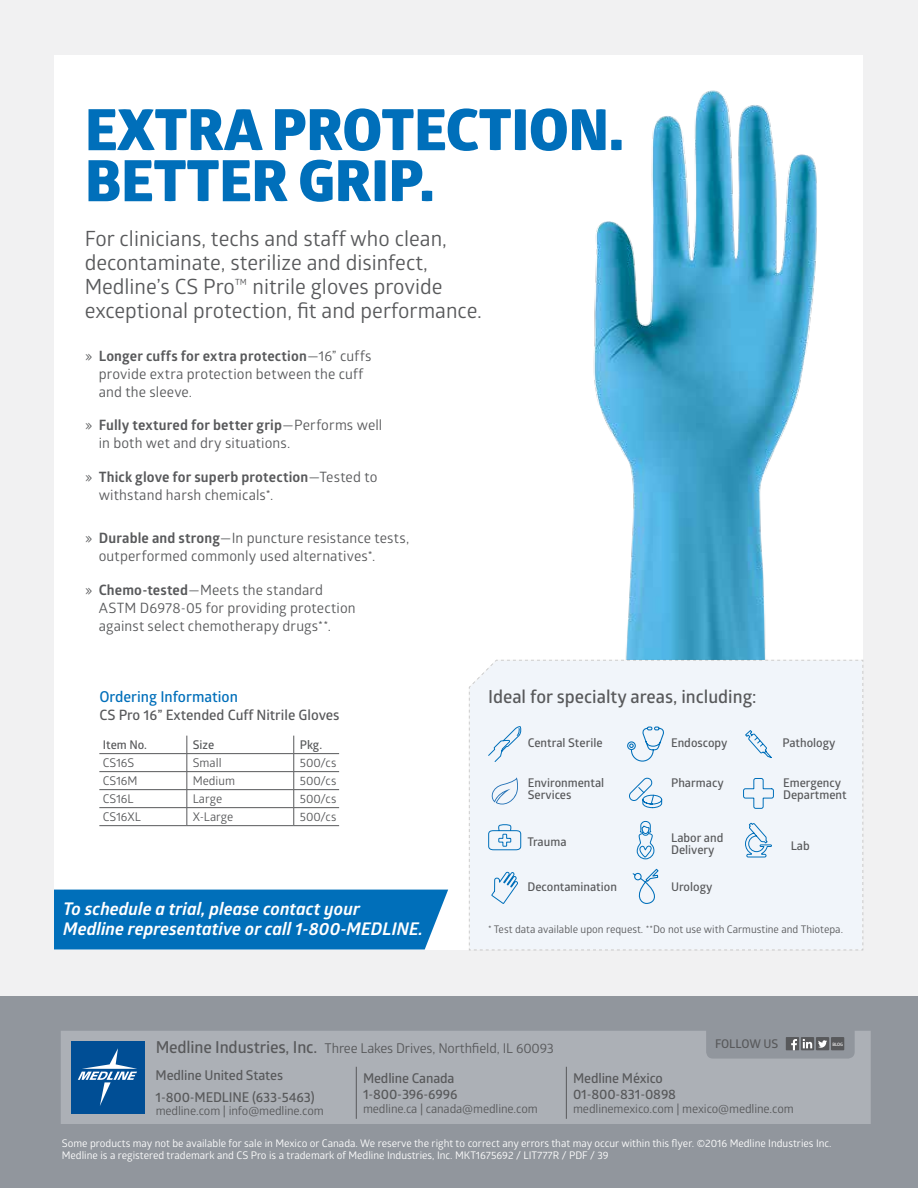
<style>
.page{position:relative;width:918px;height:1188px;background:#f1f1f2}
.page>*{position:absolute;margin:0;border:0;box-sizing:border-box;transform-origin:0 0}
.t1{font:800 57px/51px "Glober";color:#006fba}
.t2{font:21px/24px "Glober";color:#58595b}
.t3{font:600 18px "Glober";color:#58595b}
.t4{font:italic 700 17.55px/20px "Glober";color:#fff}
.t5{font:600 15px "Glober";color:#006fba}
.t6{font:14.25px/18px "Glober";letter-spacing:.01em;color:#58595b}
.t7{font:600 14.25px "Glober";color:#58595b}
.t8{font:600 13.5px/16.2px "Glober";letter-spacing:-.01em;color:#58595b}
.t9{font:13.5px/27.5px "Glober";letter-spacing:-.01em;color:#58595b}
.t10{font:12px "Glober";letter-spacing:-.01em;color:#58595b}
.t11{font:600 12px/12px "Glober";color:#58595b}
.t12{font:10.5px/12px "Glober";color:#fff}
.t13{font:10.5px "Glober";color:#58595b}
.t14{font:600 4.5px "Glober";color:#fff}
.s1{font-weight:700}
.s2{font-weight:600;font-size:16.5px}
.s3{font-weight:600}
</style>
<div class="page">
<div style="left:55px;top:55px;width:808px;height:895px;background:#fff"></div>
<div style="left:0;top:997px;width:918px;height:191px;background:#91969d"></div>
<div style="left:61px;top:1031px;width:810px;height:93px;background:#acb0b6"></div>
<hr style="left:356px;top:1067px;width:1px;height:52px;background:#58595b">
<hr style="left:566px;top:1067px;width:1px;height:52px;background:#58595b">
<svg style="left:801px;top:1037px;width:13px;height:13px"></svg>
<svg style="left:803px;top:1039px;width:9px;height:9px"></svg>
<div style="left:816px;top:1037px;width:13px;height:13px;background:#58595b"></div>
<svg style="left:818px;top:1040px;width:9px;height:8px"></svg>
<div style="left:786px;top:1037px;width:13px;height:13px;background:#58595b"></div>
<svg style="left:791px;top:1039px;width:6px;height:11px"></svg>
<div style="left:831px;top:1037px;width:13px;height:13px;background:#58595b"></div>
<div style="left:71px;top:1041px;width:73px;height:73px;background:#004e95"></div>
<svg style="left:78px;top:1048px;width:59px;height:58px"></svg>
<img style="left:593px;top:90px;width:224px;height:569px">
<hr style="left:99px;top:753px;width:88px;height:1px;background:#58595b">
<hr style="left:187px;top:753px;width:107px;height:1px;background:#58595b">
<hr style="left:294px;top:753px;width:45px;height:1px;background:#58595b">
<hr style="left:99px;top:771px;width:88px;height:1px;background:#58595b">
<hr style="left:187px;top:771px;width:107px;height:1px;background:#58595b">
<hr style="left:294px;top:771px;width:45px;height:1px;background:#58595b">
<hr style="left:99px;top:789px;width:88px;height:1px;background:#58595b">
<hr style="left:187px;top:789px;width:107px;height:1px;background:#58595b">
<hr style="left:294px;top:789px;width:45px;height:1px;background:#58595b">
<hr style="left:99px;top:807px;width:88px;height:1px;background:#58595b">
<hr style="left:187px;top:807px;width:107px;height:1px;background:#58595b">
<svg style="left:187px;top:736px;width:1px;height:89px"></svg>
<hr style="left:294px;top:807px;width:45px;height:1px;background:#58595b">
<svg style="left:294px;top:736px;width:1px;height:89px"></svg>
<hr style="left:99px;top:825px;width:88px;height:1px;background:#58595b">
<hr style="left:187px;top:825px;width:107px;height:1px;background:#58595b">
<hr style="left:294px;top:825px;width:45px;height:1px;background:#58595b">
<div style="left:54px;top:890px;width:394px;height:60px;background:#006fba"></div>
<div style="left:469px;top:660px;width:394px;height:291px;background:#f1f5fa"></div>
<h1 class="t1" style="left:85px;top:104px;width:540px">EXTRA PROTECTION.<br>BETTER GRIP.</h1>
<h2 class="t2" style="left:85px;top:226px;width:399px">For clinicians, techs and staff who clean, decontaminate, sterilize and disinfect, Medline’s CS Pro™ nitrile gloves provide exceptional protection, fit and performance.</h2>
<p class="t6" style="left:99px;top:346px;width:274px;text-indent:-13px">» <span class="s1">Longer cuffs for extra protection</span>—16” cuffs provide extra protection between the cuff and the sleeve.</p>
<p class="t6" style="left:99px;top:416px;width:285px;text-indent:-13px">» <span class="s1">Fully textured for better grip</span>—Performs well in both wet and dry situations.</p>
<p class="t6" style="left:99px;top:467px;width:280px;text-indent:-13px">» <span class="s1">Thick glove for superb protection</span>—Tested to withstand harsh chemicals*.</p>
<p class="t6" style="left:99px;top:528px;width:312px;text-indent:-13px">» <span class="s1">Durable and strong</span>—In puncture resistance tests, outperformed commonly used alternatives*.</p>
<p class="t6" style="left:99px;top:580px;width:259px;text-indent:-13px">» <span class="s1">Chemo-tested</span>—Meets the standard<br>ASTM D6978-05 for providing protection against select chemotherapy drugs**.</p>
<p class="t5" style="left:99px;top:686px;width:140px">Ordering Information</p>
<p class="t7" style="left:99px;top:705px;width:242px">CS Pro 16” Extended Cuff Nitrile Gloves</p>
<p class="t11" style="left:103px;top:739px;width:46px">Item No.</p>
<p class="t11" style="left:193px;top:739px;width:23px">Size</p>
<p class="t11" style="left:300px;top:739px;width:24px">Pkg.</p>
<p class="t10" style="left:103px;top:754px;width:33px">CS16S</p>
<p class="t10" style="left:193px;top:754px;width:30px">Small</p>
<p class="t10" style="left:300px;top:754px;width:38px">500/cs</p>
<p class="t10" style="left:103px;top:773px;width:36px">CS16M</p>
<p class="t10" style="left:193px;top:773px;width:44px">Medium</p>
<p class="t10" style="left:300px;top:773px;width:38px">500/cs</p>
<p class="t10" style="left:103px;top:791px;width:32px">CS16L</p>
<p class="t10" style="left:193px;top:791px;width:31px">Large</p>
<p class="t10" style="left:300px;top:791px;width:38px">500/cs</p>
<p class="t10" style="left:103px;top:809px;width:40px">CS16XL</p>
<p class="t10" style="left:193px;top:809px;width:42px">X-Large</p>
<p class="t10" style="left:300px;top:809px;width:38px">500/cs</p>
<p class="t4" style="left:63px;top:899px;width:361px">To schedule a trial, please contact your<br>Medline representative or call 1-800-MEDLINE.</p>
<p class="t3" style="left:488px;top:684px;width:270px">Ideal for specialty areas, including:</p>
<p class="t11" style="left:528px;top:736px;width:76px">Central Sterile</p>
<p class="t11" style="left:671px;top:736px;width:58px">Endoscopy</p>
<p class="t11" style="left:782px;top:736px;width:55px">Pathology</p>
<p class="t11" style="left:671px;top:776px;width:54px">Pharmacy</p>
<p class="t11" style="left:528px;top:776px;width:78px">Environmental<br>Services</p>
<p class="t11" style="left:783px;top:776px;width:65px">Emergency<br>Department</p>
<p class="t11" style="left:527px;top:836px;width:41px">Trauma</p>
<p class="t11" style="left:671px;top:831px;width:54px">Labor and<br>Delivery</p>
<p class="t11" style="left:791px;top:840px;width:21px">Lab</p>
<p class="t11" style="left:527px;top:880px;width:91px">Decontamination</p>
<p class="t11" style="left:671px;top:880px;width:43px">Urology</p>
<p class="t13" style="left:488px;top:921px;width:356px">* Test data available upon request. **Do not use with Carmustine and Thiotepa.</p>
<p class="t9" style="left:156px;top:1034px;width:400px"><span class="s2">Medline Industries, Inc.</span> Three Lakes Drives, Northfield, IL 60093<br><span class="s3">Medline United States</span></p>
<p class="t8" style="left:156px;top:1089px;width:160px">1-800-MEDLINE (633-5463)</p>
<p class="t10" style="left:156px;top:1103px;width:170px">medline.com | info@medline.com</p>
<p class="t8" style="left:363px;top:1070px;width:96px">Medline Canada<br>1-800-396-6996</p>
<p class="t10" style="left:363px;top:1100px;width:176px">medline.ca | canada@medline.com</p>
<p class="t11" style="left:715px;top:1038px;width:65px">FOLLOW US</p>
<p class="t14" style="left:832px;top:1041px;width:12px">BLOG</p>
<p class="t8" style="left:573px;top:1070px;width:105px">Medline México<br>01-800-831-0898</p>
<p class="t10" style="left:573px;top:1100px;width:222px">medlinemexico.com | mexico@medline.com</p>
<p class="t12" style="left:62px;top:1137px;width:771px">Some products may not be available for sale in Mexico or Canada. We reserve the right to correct any errors that may occur within this flyer. ©2016 Medline Industries Inc.<br>Medline is a registered trademark and CS Pro is a trademark of Medline Industries, Inc. MKT1675692 / LIT777R / PDF / 39</p>
</div>
